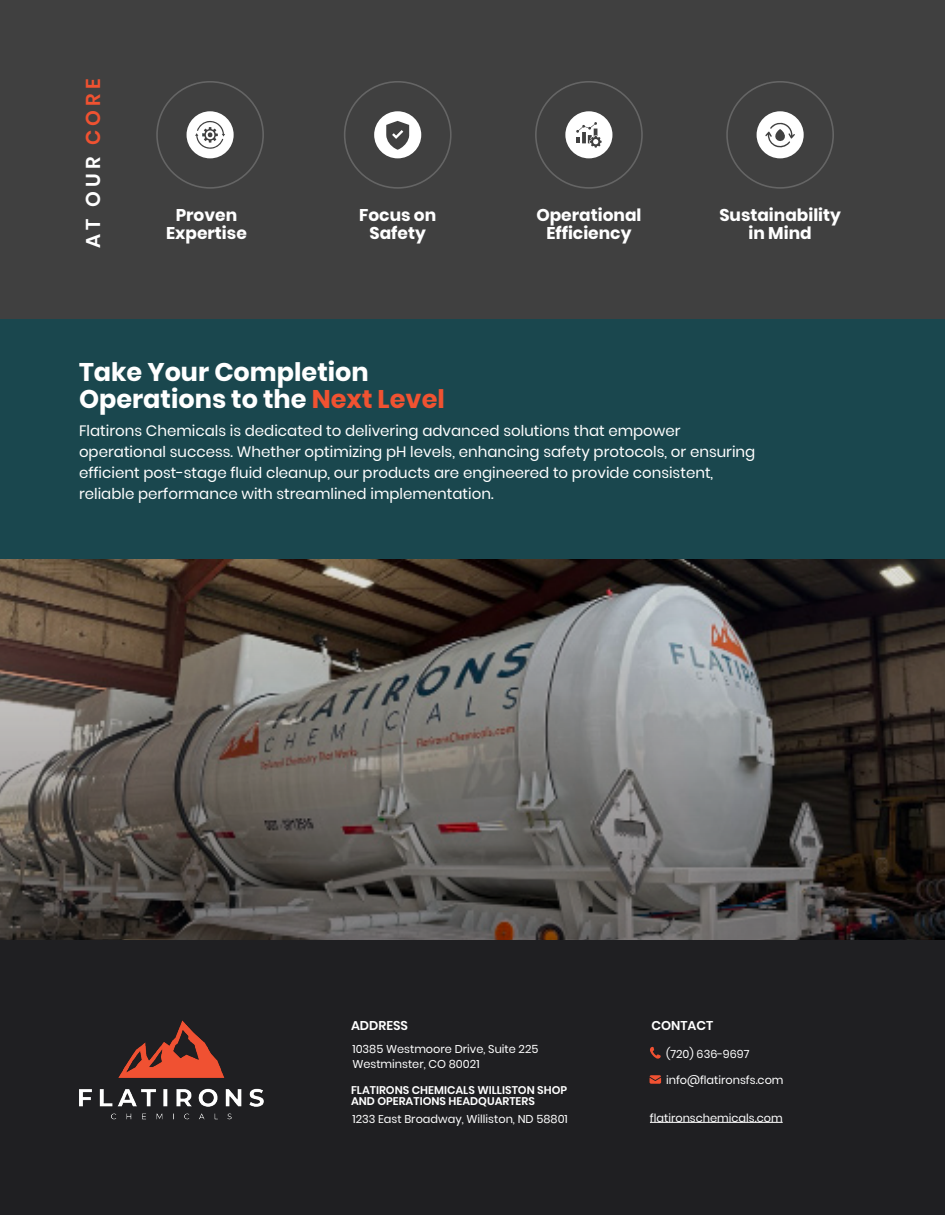
<style>
.page{position:relative;width:945px;height:1215px;background:#fff}
.page>*{position:absolute;margin:0;border:0;box-sizing:border-box;transform-origin:0 0}
.Headline_2{font:700 25.5px/27px "Poppins";color:#fff}
.t1{font:600 20.1px "Poppins";letter-spacing:.2em;color:#fff}
.Headline_2-2{font:700 16.95px/18.5px "Poppins";color:#fff;text-align:center}
.t2{font:15px/21px "Poppins";color:#fff}
.t3{font:600 12.75px "Poppins";color:#fff}
.t4{font:11.4px "Poppins";color:#fff}
.t5{font:600 11.1px/11.4px "Poppins";color:#fff}
.s1{color:#f05231}
</style>
<div class="page">
<svg style="left:0;top:559px;width:945px;height:382px;background:#5b5551"></svg>
<div style="left:0;top:941px;width:945px;height:274px;background:#1f1f22"></div>
<img style="left:79px;top:1020px;width:185px;height:100px">
<div style="left:0;top:0;width:945px;height:320px;background:#404040"></div>
<div style="left:0;top:320px;width:945px;height:239px;background:#1a474e"></div>
<hr style="left:650px;top:1122px;width:133px;height:1px;background:#fff">
<svg style="left:156px;top:81px;width:108px;height:108px"></svg>
<svg style="left:344px;top:81px;width:108px;height:108px"></svg>
<svg style="left:726px;top:81px;width:108px;height:108px"></svg>
<svg style="left:650px;top:1047px;width:11px;height:12px"></svg>
<svg style="left:650px;top:1075px;width:11px;height:9px"></svg>
<svg style="left:535px;top:81px;width:108px;height:108px"></svg>
<p class="t1" style="left:82px;top:248px;width:171px;rotate:-90deg">AT OUR <span class="s1">CORE</span></p>
<p class="Headline_2-2" style="left:166px;top:206px;width:82px">Proven<br>Expertise</p>
<p class="Headline_2-2" style="left:359px;top:206px;width:79px">Focus on<br>Safety</p>
<p class="Headline_2-2" style="left:536px;top:206px;width:107px">Operational<br>Efficiency</p>
<p class="Headline_2-2" style="left:719px;top:206px;width:123px">Sustainability in Mind</p>
<p class="Headline_2" style="left:79px;top:358px;width:367px">Take Your Completion<br>Operations to the <span class="s1">Next Level</span></p>
<p class="t2" style="left:79px;top:420px;width:678px">Flatirons Chemicals is dedicated to delivering advanced solutions that empower operational success. Whether optimizing pH levels, enhancing safety protocols, or ensuring efficient post-stage fluid cleanup, our products are engineered to provide consistent, reliable performance with streamlined implementation.</p>
<p class="t3" style="left:351px;top:1018px;width:59px">ADDRESS</p>
<p class="t3" style="left:651px;top:1018px;width:63px">CONTACT</p>
<p class="t4" style="left:352px;top:1042px;width:188px">10385 Westmoore Drive, Suite 225</p>
<p class="t4" style="left:352px;top:1058px;width:129px">Westminster, CO 80021</p>
<p class="t5" style="left:351px;top:1084px;width:218px">FLATIRONS CHEMICALS WILLISTON SHOP<br>AND OPERATIONS HEADQUARTERS</p>
<p class="t4" style="left:352px;top:1112px;width:217px">1233 East Broadway, Williston, ND 58801</p>
<p class="t4" style="left:666px;top:1047px;width:85px">(720) 636-9697</p>
<p class="t4" style="left:666px;top:1073px;width:119px">info@flatironsfs.com</p>
<p class="t4" style="left:650px;top:1111px;width:134px">flatironschemicals.com</p>
</div>
